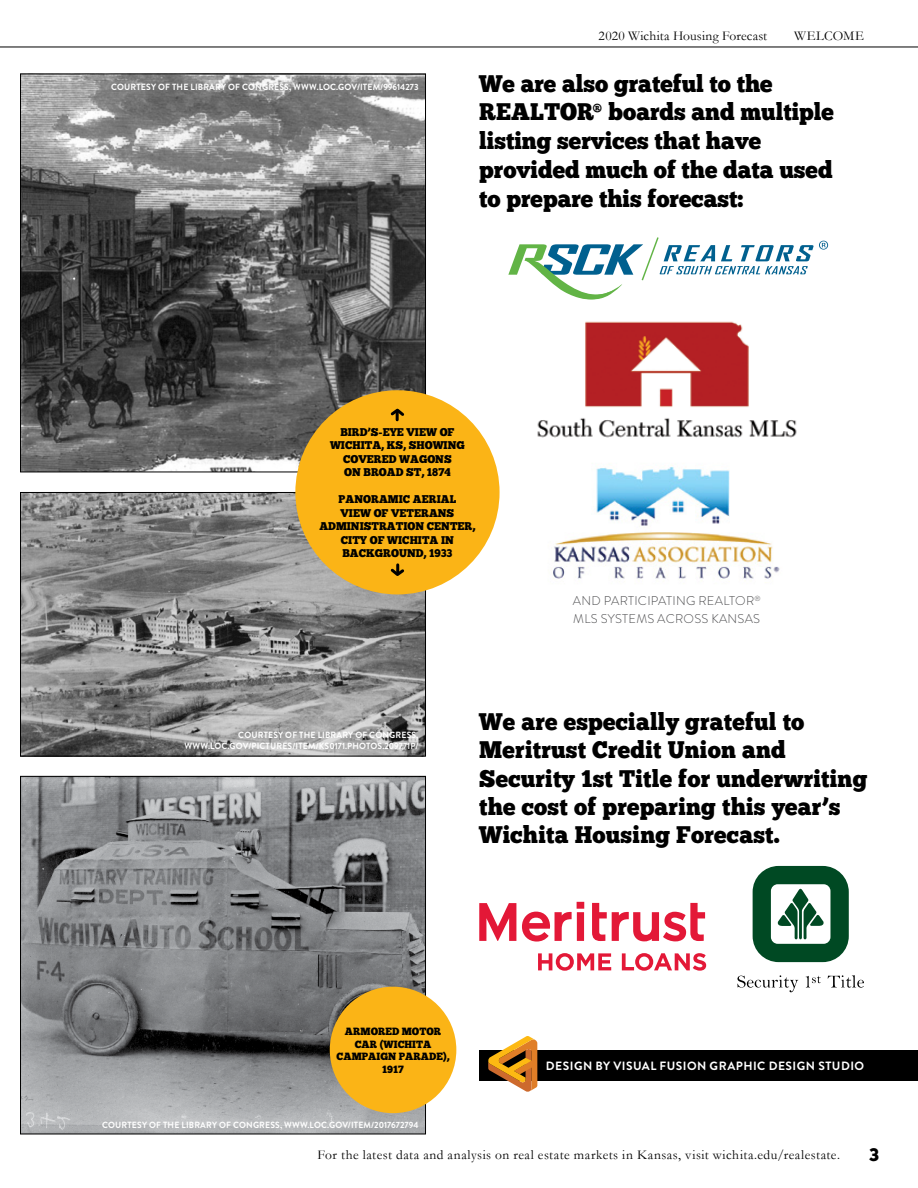
<style>
.page{position:relative;width:918px;height:1188px;background:#fff}
.page>*{position:absolute;margin:0;border:0;box-sizing:border-box;transform-origin:0 0}
.t1{font:24px/28.8px "Chunk Five";letter-spacing:.01em;color:#000;scale:.96 1}
.t2{font:18px "Chunk Five Ex";color:#000}
.t3{font:13.5px "Garamond";letter-spacing:.03em;color:#000}
.t4{font:13.5px "Garamond";letter-spacing:.01em;color:#000}
.t5{font:300 12.6px/17.7px "Brandon Grotesque";letter-spacing:.02em;color:#4d4d4f}
.t6{font:700 12px "Brandon Grotesque";letter-spacing:.04em;color:#fff}
.t7{font:11.25px/13.5px "Chunk Five";color:#000;text-align:center;scale:.96 1}
.t8{font:10.5px/12.6px "Chunk Five";color:#000;text-align:center;scale:.96 1}
.t9{font:700 9px/10.8px "Brandon Grotesque";letter-spacing:.02em;color:#fff;text-align:right;scale:.96 1}
</style>
<div class="page">
<hr style="left:0;top:47px;width:918px;height:1px;background:#000">
<img style="left:22px;top:76px;width:402px;height:394px">
<img style="left:22px;top:494px;width:402px;height:260px">
<div style="left:20px;top:492px;width:406px;height:264px;border:1px solid #000"></div>
<img style="left:22px;top:778px;width:402px;height:354px">
<div style="left:295px;top:390px;width:205px;height:204px;background:#fbb416;border-radius:50%"></div>
<img style="left:553px;top:465px;width:227px;height:118px">
<img style="left:537px;top:321px;width:260px;height:117px">
<svg style="left:390px;top:408px;width:15px;height:12px"></svg>
<svg style="left:390px;top:565px;width:14px;height:11px"></svg>
<div style="left:330px;top:987px;width:126px;height:126px;background:#fbb416;border-radius:50%"></div>
<svg style="left:508px;top:237px;width:320px;height:62px"></svg>
<div style="left:753px;top:866px;width:96px;height:96px;background:#004923;border-radius:26px"></div>
<div style="left:771px;top:884px;width:59px;height:60px;background:#fff;border-radius:7px"></div>
<svg style="left:777px;top:889px;width:47px;height:50px"></svg>
<svg style="left:737px;top:975px;width:61px;height:17px"></svg>
<svg style="left:806px;top:976px;width:15px;height:11px"></svg>
<svg style="left:828px;top:975px;width:36px;height:13px"></svg>
<svg style="left:479px;top:903px;width:37px;height:38px"></svg>
<svg style="left:522px;top:902px;width:62px;height:40px"></svg>
<svg style="left:592px;top:903px;width:113px;height:38px"></svg>
<svg style="left:538px;top:953px;width:73px;height:18px"></svg>
<svg style="left:622px;top:953px;width:84px;height:18px"></svg>
<div style="left:479px;top:1050px;width:439px;height:30px;background:#000"></div>
<svg style="left:487px;top:1036px;width:50px;height:56px"></svg>
<p class="t9" style="left:111px;top:82px;width:322px">COURTESY OF THE LIBRARY OF CONGRESS, WWW.LOC.GOV/ITEM/99614273</p>
<p class="t4" style="left:599px;top:26px;width:170px">2020 Wichita Housing Forecast</p>
<p class="t3" style="left:794px;top:26px;width:71px">WELCOME</p>
<p class="t1" style="left:479px;top:69px;width:371px">We are also grateful to the<br>REALTOR<sup>®</sup> boards and multiple listing services that have provided much of the data used to prepare this forecast:</p>
<p class="t7" style="left:330px;top:425px;width:142px">BIRD’S-EYE VIEW OF<br>WICHITA, KS, SHOWING<br>COVERED WAGONS<br>ON BROAD ST, 1874</p>
<p class="t7" style="left:319px;top:493px;width:164px">PANORAMIC AERIAL<br>VIEW OF VETERANS<br>ADMINISTRATION CENTER,<br>CITY OF WICHITA IN<br>BACKGROUND, 1933</p>
<p class="t5" style="left:573px;top:592px;width:189px">AND PARTICIPATING REALTOR<sup>®<br></sup>MLS SYSTEMS ACROSS KANSAS</p>
<p class="t9" style="left:185px;top:730px;width:245px">COURTESY OF THE LIBRARY OF CONGRESS,<br>WWW.LOC.GOV/PICTURES/ITEM/KS0171.PHOTOS.209771P/</p>
<p class="t1" style="left:479px;top:707px;width:406px">We are especially grateful to<br>Meritrust Credit Union and<br>Security 1st Title for underwriting the cost of preparing this year’s<br>Wichita Housing Forecast.</p>
<p class="t8" style="left:337px;top:1025px;width:119px">ARMORED MOTOR<br>CAR (WICHITA<br>CAMPAIGN PARADE),<br>1917</p>
<p class="t9" style="left:102px;top:1120px;width:331px">COURTESY OF THE LIBRARY OF CONGRESS, WWW.LOC.GOV/ITEM/2017672794</p>
<p class="t6" style="left:546px;top:1058px;width:320px">DESIGN BY VISUAL FUSION GRAPHIC DESIGN STUDIO</p>
<p class="t3" style="left:317px;top:1146px;width:524px">For the latest data and analysis on real estate markets in Kansas, visit wichita.edu/realestate.</p>
<p class="t2" style="left:869px;top:1141px;width:11px">3</p>
</div>
